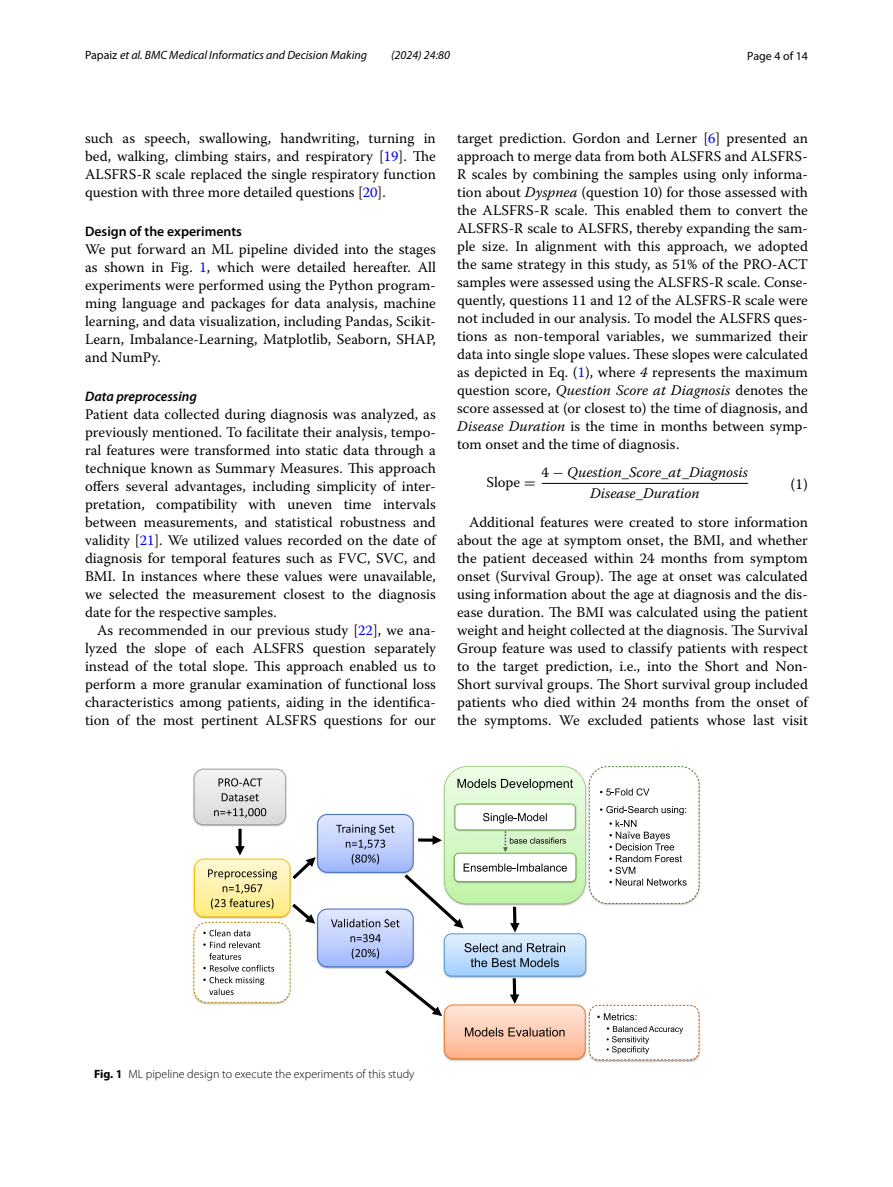
<style>
.page{position:relative;width:893px;height:1187px;background:#fff}
.page>*{position:absolute;margin:0;border:0;box-sizing:border-box;transform-origin:0 0}
.t1{font:15px "Warnock Pro";color:#000}
.t2{font:14.7px/18px "Warnock Pro";color:#000;text-align:justify}
.t3{font:14.7px/20.7px "Warnock Pro It 2";color:#000;text-align:center}
.t4{font:14.7px "Warnock Pro Regular 2";color:#000}
.t5{font:600 13.8px "Myriad Pro";color:#000}
.t6{font:italic 600 13.8px "Myriad Pro";color:#000}
.t7{font:italic 12px "Myriad Pro";color:#000}
.t8{font:300 12px "Myriad Pro";color:#000}
.t9{font:12px "Myriad Pro";color:#000}
.s1{font-style:normal}
.s2{color:#00f}
.s3{font-style:italic}
.s4{font-family:"Warnock Pro Regular 2"}
.s5{font-family:"MTSYN"}
.s6{font-weight:700}
</style>
<div class="page">
<hr style="left:542px;top:483px;width:206px;height:1px;background:#000">
<img style="left:192px;top:766px;width:509px;height:296px">
<svg style="left:292px;top:903px;width:23px;height:20px"></svg>
<div style="left:194px;top:768px;width:92px;height:57px;border:1px solid #a1a1a1;border-radius:9px"></div>
<svg style="left:219px;top:778px;width:43px;height:8px"></svg>
<svg style="left:222px;top:793px;width:37px;height:8px"></svg>
<svg style="left:214px;top:808px;width:52px;height:9px"></svg>
<div style="left:194px;top:858px;width:96px;height:59px;border:1px solid #ffbf00;border-radius:10px"></div>
<svg style="left:208px;top:869px;width:69px;height:40px;background:#d9ce91"></svg>
<div style="left:194px;top:922px;width:96px;height:80px;background:#fff;border-radius:13px"></div>
<div style="left:194px;top:922px;width:96px;height:80px;border:1px dashed #bf9000;border-radius:13px"></div>
<svg style="left:203px;top:929px;width:71px;height:65px"></svg>
<div style="left:317px;top:814px;width:96px;height:58px;border:1px solid #3f6ec3;border-radius:10px"></div>
<div style="left:317px;top:908px;width:96px;height:59px;border:1px solid #3f6ec3;border-radius:10px"></div>
<svg style="left:289px;top:857px;width:27px;height:25px"></svg>
<svg style="left:238px;top:828px;width:4px;height:18px"></svg>
<svg style="left:235px;top:846px;width:10px;height:9px"></svg>
<div style="left:444px;top:1004px;width:141px;height:54px;border:1px solid #ec792b;border-radius:9px"></div>
<svg style="left:465px;top:1027px;width:100px;height:9px"></svg>
<div style="left:589px;top:1005px;width:110px;height:54px;background:#fff;border-radius:9px"></div>
<div style="left:589px;top:1004px;width:110px;height:55px;border:1px dashed #c55a11;border-radius:9px"></div>
<svg style="left:597px;top:1013px;width:86px;height:40px"></svg>
<div style="left:589px;top:766px;width:110px;height:137px;background:#fff;border-radius:18px"></div>
<div style="left:589px;top:766px;width:110px;height:137px;border:1px dashed #548235;border-radius:18px"></div>
<svg style="left:600px;top:788px;width:49px;height:7px"></svg>
<svg style="left:600px;top:806px;width:87px;height:79px"></svg>
<svg style="left:331px;top:766px;width:255px;height:249px"></svg>
<p class="t7" style="left:85px;top:48px;width:284px"><span class="s1">Papaiz</span> et al. BMC Medical Informatics and Decision Making</p>
<p class="t7" style="left:391px;top:48px;width:60px">(2024) 24:80</p>
<p class="t9" style="left:747px;top:48px;width:62px">Page 4 of 14</p>
<p class="t2" style="left:85px;top:128px;width:352px">such as speech, swallowing, handwriting, turning in bed, walking, climbing stairs, and respiratory [<span class="s2">19</span>]. The ALSFRS-R scale replaced the single respiratory function question with three more detailed questions [<span class="s2">20</span>].</p>
<p class="t5" style="left:85px;top:222px;width:158px">Design of the experiments</p>
<p class="t2" style="left:85px;top:239px;width:352px">We put forward an ML pipeline divided into the stages as shown in Fig. <span class="s2">1</span>, which were detailed hereafter. All experiments were performed using the Python program&shy;ming language and packages for data analysis, machine learning, and data visualization, including Pandas, Scikit-Learn, Imbalance-Learning, Matplotlib, Seaborn, SHAP, and NumPy.</p>
<p class="t6" style="left:85px;top:387px;width:113px">Data preprocessing</p>
<p class="t2" style="left:85px;top:404px;width:352px">Patient data collected during diagnosis was analyzed, as previously mentioned. To facilitate their analysis, tempo&shy;ral features were transformed into static data through a technique known as Summary Measures. This approach offers several advantages, including simplicity of inter&shy;pretation, compatibility with uneven time intervals between measurements, and statistical robustness and validity [<span class="s2">21</span>]. We utilized values recorded on the date of diagnosis for temporal features such as FVC, SVC, and BMI. In instances where these values were unavailable, we selected the measurement closest to the diagnosis date for the respective samples.</p>
<p class="t2" style="left:85px;top:620px;width:352px;text-indent:12px">As recommended in our previous study [<span class="s2">22</span>], we ana&shy;lyzed the slope of each ALSFRS question separately instead of the total slope. This approach enabled us to perform a more granular examination of functional loss characteristics among patients, aiding in the identifica&shy;tion of the most pertinent ALSFRS questions for our</p>
<p class="t2" style="left:457px;top:128px;width:352px">target prediction. Gordon and Lerner [<span class="s2">6</span>] presented an approach to merge data from both ALSFRS and ALSFRS-R scales by combining the samples using only informa&shy;tion about <span class="s3">Dyspnea</span> (question 10) for those assessed with the ALSFRS-R scale. This enabled them to convert the ALSFRS-R scale to ALSFRS, thereby expanding the sam&shy;ple size. In alignment with this approach, we adopted the same strategy in this study, as 51% of the PRO-ACT samples were assessed using the ALSFRS-R scale. Conse&shy;quently, questions 11 and 12 of the ALSFRS-R scale were not included in our analysis. To model the ALSFRS ques&shy;tions as non-temporal variables, we summarized their data into single slope values. These slopes were calculated as depicted in Eq. (<span class="s2">1</span>), where <span class="s3">4</span> represents the maximum question score, <span class="s3">Question Score at Diagnosis</span> denotes the score assessed at (or closest to) the time of diagnosis, and <span class="s3">Disease Duration</span> is the time in months between symp&shy;tom onset and the time of diagnosis.</p>
<p class="t3" style="left:542px;top:463px;width:208px"><span class="s4">4</span> <span class="s5">−</span> Question<span class="s4">_</span>Score<span class="s4">_</span>at<span class="s4">_</span>Diagnosis<br>Disease<span class="s4">_</span>Duration</p>
<p class="t4" style="left:486px;top:476px;width:51px">Slope <span class="s5">=</span></p>
<p class="t1" style="left:791px;top:475px;width:19px">(1)</p>
<p class="t2" style="left:457px;top:512px;width:352px;text-indent:12px">Additional features were created to store information about the age at symptom onset, the BMI, and whether the patient deceased within 24 months from symptom onset (Survival Group). The age at onset was calculated using information about the age at diagnosis and the dis&shy;ease duration. The BMI was calculated using the patient weight and height collected at the diagnosis. The Survival Group feature was used to classify patients with respect to the target prediction, i.e., into the Short and Non-Short survival groups. The Short survival group included patients who died within 24 months from the onset of the symptoms. We excluded patients whose last visit</p>
<p class="t8" style="left:94px;top:1067px;width:322px"><span class="s6">Fig. 1</span> ML pipeline design to execute the experiments of this study</p>
</div>
